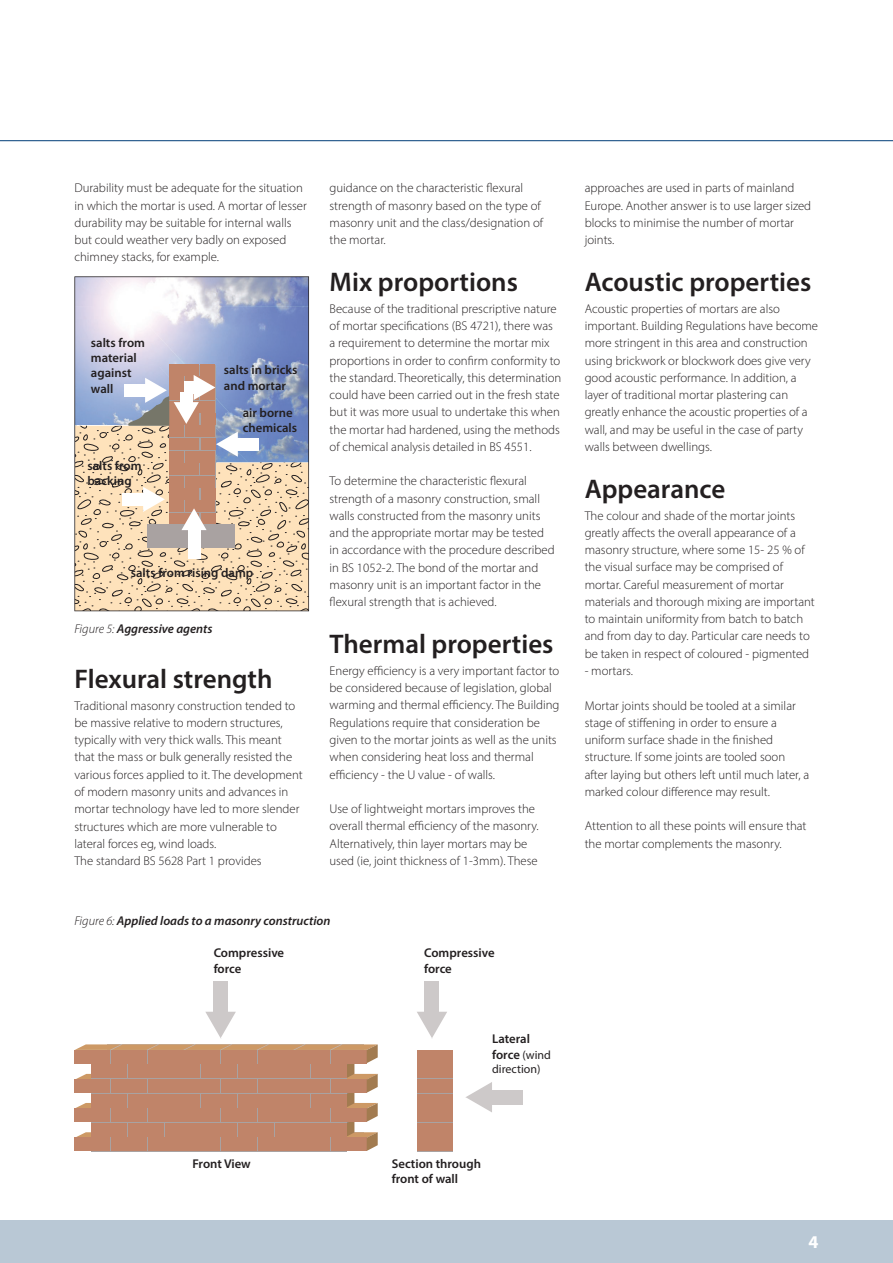
<style>
.page{position:relative;width:893px;height:1263px;background:#fff}
.page>*{position:absolute;margin:0;border:0;box-sizing:border-box;transform-origin:0 0}
.t1{font:600 27px "Myriad Pro";color:#231f20}
.t2{font:700 18px "Myriad Pro";color:#fff}
.t3{font:300 12.75px/17.2px "Myriad Pro";color:#231f20}
.t4{font:600 12.75px/15.3px "Myriad Pro";color:#231f20}
.t5{font:italic 600 12.75px "Myriad Pro";color:#231f20}
.t6{font:12px "Myriad Pro";color:#231f20}
.s1{font-weight:300}
.s2{font-weight:400;font-size:12px}
</style>
<div class="page">
<hr style="left:0;top:140px;width:893px;height:1px;background:#003d78">
<div style="left:0;top:1220px;width:893px;height:43px;background:#b9c8d5"></div>
<svg style="left:74px;top:276px;width:235px;height:335px"></svg>
<div style="left:169px;top:364px;width:30px;height:11px;background:#c08469"></div>
<div style="left:201px;top:364px;width:14px;height:11px;background:#c08469"></div>
<svg style="left:75px;top:375px;width:234px;height:236px;background:#cdbcae"></svg>
<div style="left:74px;top:1050px;width:36px;height:13px;background:#c08469"></div>
<div style="left:74px;top:1079px;width:36px;height:13px;background:#c08469"></div>
<svg style="left:75px;top:1044px;width:303px;height:107px;background:#c28c71"></svg>
<svg style="left:417px;top:1063px;width:36px;height:89px"></svg>
<div style="left:417px;top:1050px;width:36px;height:13px;background:#c08469"></div>
<div style="left:417px;top:1064px;width:36px;height:14px;background:#c08469"></div>
<div style="left:417px;top:1079px;width:36px;height:13px;background:#c08469"></div>
<div style="left:417px;top:1094px;width:36px;height:13px;background:#c08469"></div>
<div style="left:417px;top:1108px;width:36px;height:14px;background:#c08469"></div>
<div style="left:417px;top:1123px;width:36px;height:13px;background:#c08469"></div>
<div style="left:417px;top:1138px;width:36px;height:13px;background:#c08469"></div>
<div style="left:213px;top:981px;width:15px;height:31px;background:#cdc9c9"></div>
<svg style="left:205px;top:1012px;width:31px;height:26px"></svg>
<div style="left:425px;top:981px;width:14px;height:31px;background:#cdc9c9"></div>
<svg style="left:417px;top:1012px;width:30px;height:26px"></svg>
<div style="left:492px;top:1090px;width:31px;height:14px;background:#cdc9c9"></div>
<svg style="left:466px;top:1082px;width:26px;height:30px"></svg>
<p class="t3" style="left:74px;top:179px;width:234px">Durability must be adequate for the situation in which the mortar is used. A mortar of lesser durability may be suitable for internal walls but could weather very badly on exposed chimney stacks, for example.</p>
<p class="t4" style="left:91px;top:335px;width:56px">salts from material against wall</p>
<p class="t4" style="left:87px;top:458px;width:56px">salts from backing</p>
<p class="t4" style="left:224px;top:362px;width:75px">salts in bricks and mortar</p>
<p class="t4" style="left:243px;top:405px;width:56px">air borne chemicals</p>
<p class="t4" style="left:131px;top:565px;width:124px">salts from rising damp</p>
<p class="t5" style="left:74px;top:621px;width:140px"><span class="s1">Figure 5:</span> Aggressive agents</p>
<h1 class="t1" style="left:74px;top:662px;width:200px">Flexural strength</h1>
<p class="t3" style="left:74px;top:697px;width:230px">Traditional masonry construction tended to be massive relative to modern structures, typically with very thick walls. This meant that the mass or bulk generally resisted the various forces applied to it. The development of modern masonry units and advances in mortar technology have led to more slender structures which are more vulnerable to lateral forces eg, wind loads.<br>The standard BS 5628 Part 1 provides</p>
<p class="t3" style="left:330px;top:179px;width:215px">guidance on the characteristic flexural strength of masonry based on the type of masonry unit and the class/designation of the mortar.</p>
<h1 class="t1" style="left:330px;top:265px;width:190px">Mix proportions</h1>
<p class="t3" style="left:330px;top:300px;width:233px">Because of the traditional prescriptive nature of mortar specifications (BS 4721), there was a requirement to determine the mortar mix proportions in order to confirm conformity to the standard. Theoretically, this determination could have been carried out in the fresh state but it was more usual to undertake this when the mortar had hardened, using the methods of chemical analysis detailed in BS 4551.</p>
<p class="t3" style="left:330px;top:472px;width:227px">To determine the characteristic flexural strength of a masonry construction, small walls constructed from the masonry units and the appropriate mortar may be tested in accordance with the procedure described in BS 1052-2. The bond of the mortar and masonry unit is an important factor in the flexural strength that is achieved.</p>
<h1 class="t1" style="left:330px;top:627px;width:225px">Thermal properties</h1>
<p class="t3" style="left:330px;top:662px;width:231px">Energy efficiency is a very important factor to be considered because of legislation, global warming and thermal efficiency. The Building Regulations require that consideration be given to the mortar joints as well as the units when considering heat loss and thermal efficiency - the U value - of walls.</p>
<p class="t3" style="left:330px;top:800px;width:211px">Use of lightweight mortars improves the overall thermal efficiency of the masonry.<br>Alternatively, thin layer mortars may be used (ie, joint thickness of 1-3mm). These</p>
<p class="t5" style="left:74px;top:912px;width:258px"><span class="s1">Figure 6:</span> Applied loads to a masonry construction</p>
<p class="t4" style="left:214px;top:945px;width:72px">Compressive force</p>
<p class="t4" style="left:424px;top:945px;width:72px">Compressive force</p>
<p class="t3" style="left:585px;top:179px;width:228px">approaches are used in parts of mainland Europe. Another answer is to use larger sized blocks to minimise the number of mortar joints.</p>
<h1 class="t1" style="left:585px;top:265px;width:228px">Acoustic properties</h1>
<p class="t3" style="left:585px;top:300px;width:235px">Acoustic properties of mortars are also important. Building Regulations have become more stringent in this area and construction using brickwork or blockwork does give very good acoustic performance. In addition, a layer of traditional mortar plastering can greatly enhance the acoustic properties of a wall, and may be useful in the case of party walls between dwellings.</p>
<h1 class="t1" style="left:585px;top:472px;width:142px">Appearance</h1>
<p class="t3" style="left:585px;top:507px;width:232px">The colour and shade of the mortar joints greatly affects the overall appearance of a masonry structure, where some 15- 25 % of the visual surface may be comprised of mortar. Careful measurement of mortar materials and thorough mixing are important to maintain uniformity from batch to batch and from day to day. Particular care needs to be taken in respect of coloured - pigmented</p>
<p class="t3" style="left:585px;top:662px;width:50px">- mortars.</p>
<p class="t3" style="left:585px;top:696px;width:226px">Mortar joints should be tooled at a similar stage of stiffening in order to ensure a uniform surface shade in the finished structure. If some joints are tooled soon after laying but others left until much later, a marked colour difference may result.</p>
<p class="t3" style="left:585px;top:817px;width:223px">Attention to all these points will ensure that the mortar complements the masonry.</p>
<p class="t4" style="left:492px;top:1031px;width:60px">Lateral force <span class="s2">(wind</span></p>
<p class="t6" style="left:492px;top:1062px;width:50px">direction)</p>
<p class="t4" style="left:192px;top:1155px;width:60px">Front View</p>
<p class="t4" style="left:392px;top:1155px;width:91px">Section through front of wall</p>
<h2 class="t2" style="left:809px;top:1231px;width:11px">4</h2>
</div>
